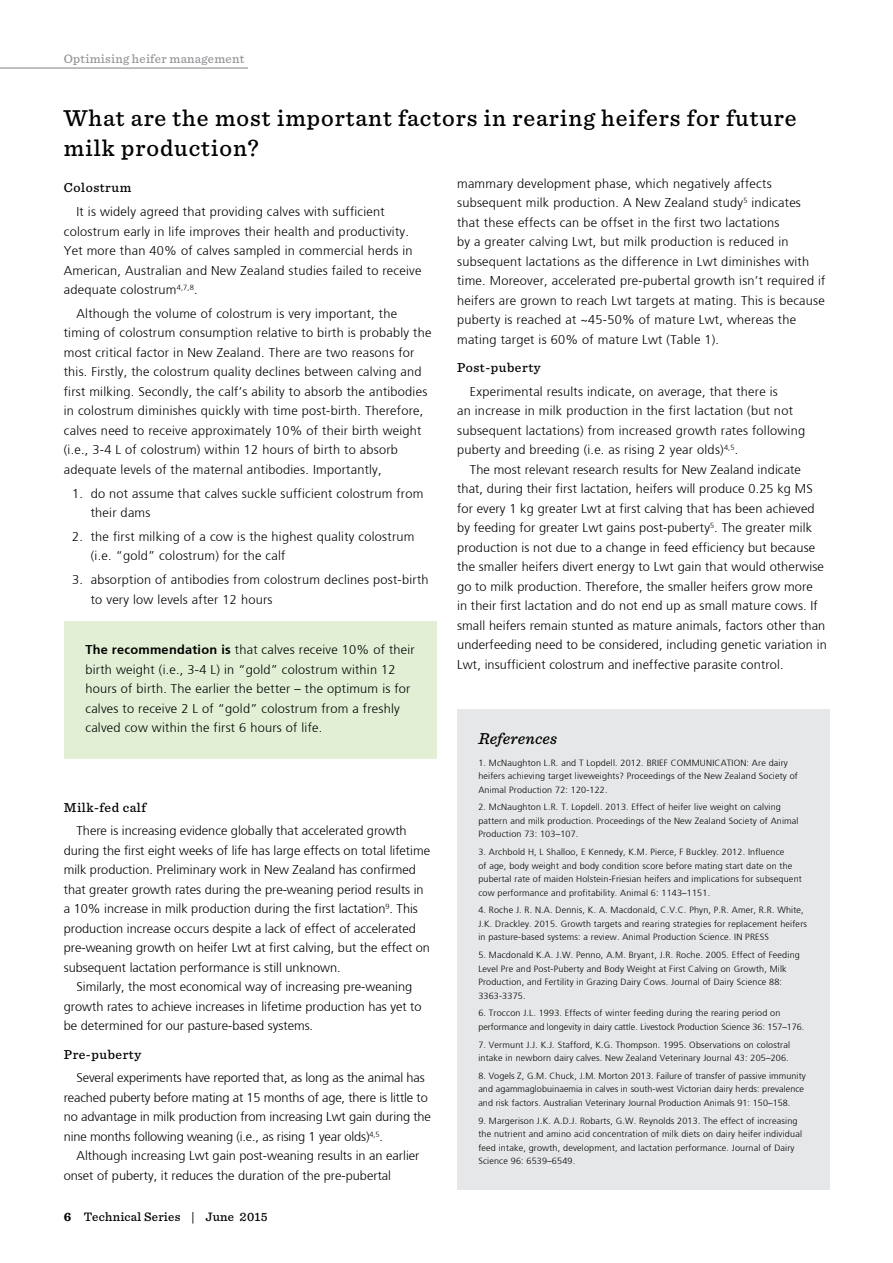
<style>
.page{position:relative;width:893px;height:1263px;background:#fff}
.page>*{position:absolute;margin:0;border:0;box-sizing:border-box;transform-origin:0 0}
.t1{font:500 24px/30px "Sentinel";letter-spacing:.04em;color:#000}
.t2{font:italic 500 16.5px "Sentinel";letter-spacing:.005em;color:#000}
.t3{font:500 13.5px "Sentinel";letter-spacing:.04em;color:#000}
.t4{font:300 12.75px/19.5px "Frutiger";letter-spacing:.02em;color:#000}
.t5{font:300 12.75px/19.5px "Frutiger";color:#000}
.t6{font:300 12.75px/19.5px "Frutiger";letter-spacing:-.01em;color:#000}
.t7{font:500 12.75px "Sentinel";letter-spacing:.02em;color:#939598}
.t8{font:500 12.75px "Sentinel";letter-spacing:.02em;color:#000}
.t9{font:300 9px/13.5px "Frutiger";letter-spacing:.02em;color:#000}
.t10{font:300 9px/13.5px "Frutiger";color:#000}
.s1{font-weight:700}
</style>
<div class="page">
<div style="left:64px;top:621px;width:372px;height:138px;background:#e2efd4"></div>
<hr style="left:0;top:68px;width:248px;height:1px;background:#808080">
<div style="left:457px;top:709px;width:372px;height:480px;background:#e6e7e8"></div>
<p class="t7" style="left:64px;top:49px;width:182px">Optimising heifer management</p>
<h1 class="t1" style="left:64px;top:101px;width:734px">What are the most important factors in rearing heifers for future milk production?</h1>
<p class="t3" style="left:64px;top:177px;width:69px">Colostrum</p>
<p class="t4" style="left:64px;top:202px;width:359px;text-indent:13px">It is widely agreed that providing calves with sufficient colostrum early in life improves their health and productivity.<br>Yet more than 40% of calves sampled in commercial herds in American, Australian and New Zealand studies failed to receive adequate colostrum<sup>4,7,8</sup>.</p>
<p class="t4" style="left:64px;top:304px;width:369px;text-indent:13px">Although the volume of colostrum is very important, the timing of colostrum consumption relative to birth is probably the most critical factor in New Zealand. There are two reasons for this. Firstly, the colostrum quality declines between calving and first milking. Secondly, the calf’s ability to absorb the antibodies in colostrum diminishes quickly with time post-birth. Therefore, calves need to receive approximately 10% of their birth weight (i.e., 3-4 L of colostrum) within 12 hours of birth to absorb adequate levels of the maternal antibodies. Importantly,</p>
<p class="t4" style="left:91px;top:484px;width:334px;text-indent:-19px">1. do not assume that calves suckle sufficient colostrum from their dams</p>
<p class="t4" style="left:91px;top:527px;width:325px;text-indent:-19px">2. the first milking of a cow is the highest quality colostrum (i.e. “gold” colostrum) for the calf</p>
<p class="t4" style="left:91px;top:570px;width:339px;text-indent:-19px">3. absorption of antibodies from colostrum declines post-birth to very low levels after 12 hours</p>
<p class="t4" style="left:457px;top:174px;width:370px">mammary development phase, which negatively affects subsequent milk production. A New Zealand study<sup>5</sup> indicates that these effects can be offset in the first two lactations<br>by a greater calving Lwt, but milk production is reduced in subsequent lactations as the difference in Lwt diminishes with time. Moreover, accelerated pre-pubertal growth isn’t required if heifers are grown to reach Lwt targets at mating. This is because puberty is reached at ~45-50% of mature Lwt, whereas the mating target is 60% of mature Lwt (Table 1).</p>
<p class="t3" style="left:457px;top:357px;width:85px">Post-puberty</p>
<p class="t4" style="left:457px;top:382px;width:350px;text-indent:13px">Experimental results indicate, on average, that there is<br>an increase in milk production in the first lactation (but not subsequent lactations) from increased growth rates following puberty and breeding (i.e. as rising 2 year olds)<sup>4,5</sup>.</p>
<p class="t4" style="left:457px;top:460px;width:371px;text-indent:13px">The most relevant research results for New Zealand indicate that, during their first lactation, heifers will produce 0.25 kg MS for every 1 kg greater Lwt at first calving that has been achieved by feeding for greater Lwt gains post-puberty<sup>5</sup>. The greater milk production is not due to a change in feed efficiency but because the smaller heifers divert energy to Lwt gain that would otherwise go to milk production. Therefore, the smaller heifers grow more<br>in their first lactation and do not end up as small mature cows. If small heifers remain stunted as mature animals, factors other than underfeeding need to be considered, including genetic variation in Lwt, insufficient colostrum and ineffective parasite control.</p>
<p class="t4" style="left:85px;top:640px;width:331px"><span class="s1">The recommendation is</span> that calves receive 10% of their birth weight (i.e., 3-4 L) in “gold” colostrum within 12 hours of birth. The earlier the better – the optimum is for calves to receive 2 L of “gold” colostrum from a freshly calved cow within the first 6 hours of life.</p>
<p class="t2" style="left:478px;top:725px;width:80px">References</p>
<p class="t9" style="left:478px;top:756px;width:321px">1. McNaughton L.R. and T Lopdell. 2012. BRIEF COMMUNICATION: Are dairy heifers achieving target liveweights? Proceedings of the New Zealand Society of<br>Animal Production 72: 120-122.</p>
<p class="t9" style="left:478px;top:801px;width:322px">2. McNaughton L.R. T. Lopdell. 2013. Effect of heifer live weight on calving pattern and milk production. Proceedings of the New Zealand Society of Animal<br>Production 73: 103–107.</p>
<p class="t9" style="left:478px;top:845px;width:325px">3. Archbold H, L Shalloo, E Kennedy, K.M. Pierce, F Buckley. 2012. Influence<br>of age, body weight and body condition score before mating start date on the pubertal rate of maiden Holstein-Friesian heifers and implications for subsequent cow performance and profitability. Animal 6: 1143–1151.</p>
<p class="t9" style="left:478px;top:903px;width:330px">4. Roche J. R. N.A. Dennis, K. A. Macdonald, C.V.C. Phyn, P.R. Amer, R.R. White,<br>J.K. Drackley. 2015. Growth targets and rearing strategies for replacement heifers in pasture-based systems: a review. Animal Production Science. IN PRESS</p>
<p class="t9" style="left:478px;top:948px;width:323px">5. Macdonald K.A. J.W. Penno, A.M. Bryant, J.R. Roche. 2005. Effect of Feeding Level Pre and Post-Puberty and Body Weight at First Calving on Growth, Milk Production, and Fertility in Grazing Dairy Cows. Journal of Dairy Science 88:<br>3363-3375.</p>
<p class="t10" style="left:478px;top:1006px;width:328px">6. Troccon J.L. 1993. Effects of winter feeding during the rearing period on performance and longevity in dairy cattle. Livestock Production Science 36: 157–176.</p>
<p class="t9" style="left:478px;top:1038px;width:313px">7. Vermunt J.J. K.J. Stafford, K.G. Thompson. 1995. Observations on colostral intake in newborn dairy calves. New Zealand Veterinary Journal 43: 205–206.</p>
<p class="t9" style="left:478px;top:1069px;width:329px">8. Vogels Z, G.M. Chuck, J.M. Morton 2013. Failure of transfer of passive immunity and agammaglobuinaemia in calves in south-west Victorian dairy herds: prevalence and risk factors. Australian Veterinary Journal Production Animals 91: 150–158.</p>
<p class="t9" style="left:478px;top:1114px;width:325px">9. Margerison J.K. A.D.J. Robarts, G.W. Reynolds 2013. The effect of increasing the nutrient and amino acid concentration of milk diets on dairy heifer individual feed intake, growth, development, and lactation performance. Journal of Dairy Science 96: 6539–6549.</p>
<p class="t3" style="left:64px;top:797px;width:84px">Milk-fed calf</p>
<p class="t5" style="left:64px;top:821px;width:368px;text-indent:13px">There is increasing evidence globally that accelerated growth during the first eight weeks of life has large effects on total lifetime milk production. Preliminary work in New Zealand has confirmed that greater growth rates during the pre-weaning period results in a 10% increase in milk production during the first lactation<sup>9</sup>. This production increase occurs despite a lack of effect of accelerated pre-weaning growth on heifer Lwt at first calving, but the effect on subsequent lactation performance is still unknown.</p>
<p class="t5" style="left:64px;top:977px;width:359px;text-indent:13px">Similarly, the most economical way of increasing pre-weaning growth rates to achieve increases in lifetime production has yet to be determined for our pasture-based systems.</p>
<p class="t3" style="left:64px;top:1044px;width:79px">Pre-puberty</p>
<p class="t6" style="left:64px;top:1068px;width:369px;text-indent:13px">Several experiments have reported that, as long as the animal has reached puberty before mating at 15 months of age, there is little to no advantage in milk production from increasing Lwt gain during the nine months following weaning (i.e., as rising 1 year olds)<sup>4,5</sup>.</p>
<p class="t5" style="left:64px;top:1146px;width:357px;text-indent:13px">Although increasing Lwt gain post-weaning results in an earlier onset of puberty, it reduces the duration of the pre-pubertal</p>
<p class="t8" style="left:64px;top:1207px;width:205px"><span class="s1">6</span> Technical Series | June 2015</p>
</div>
